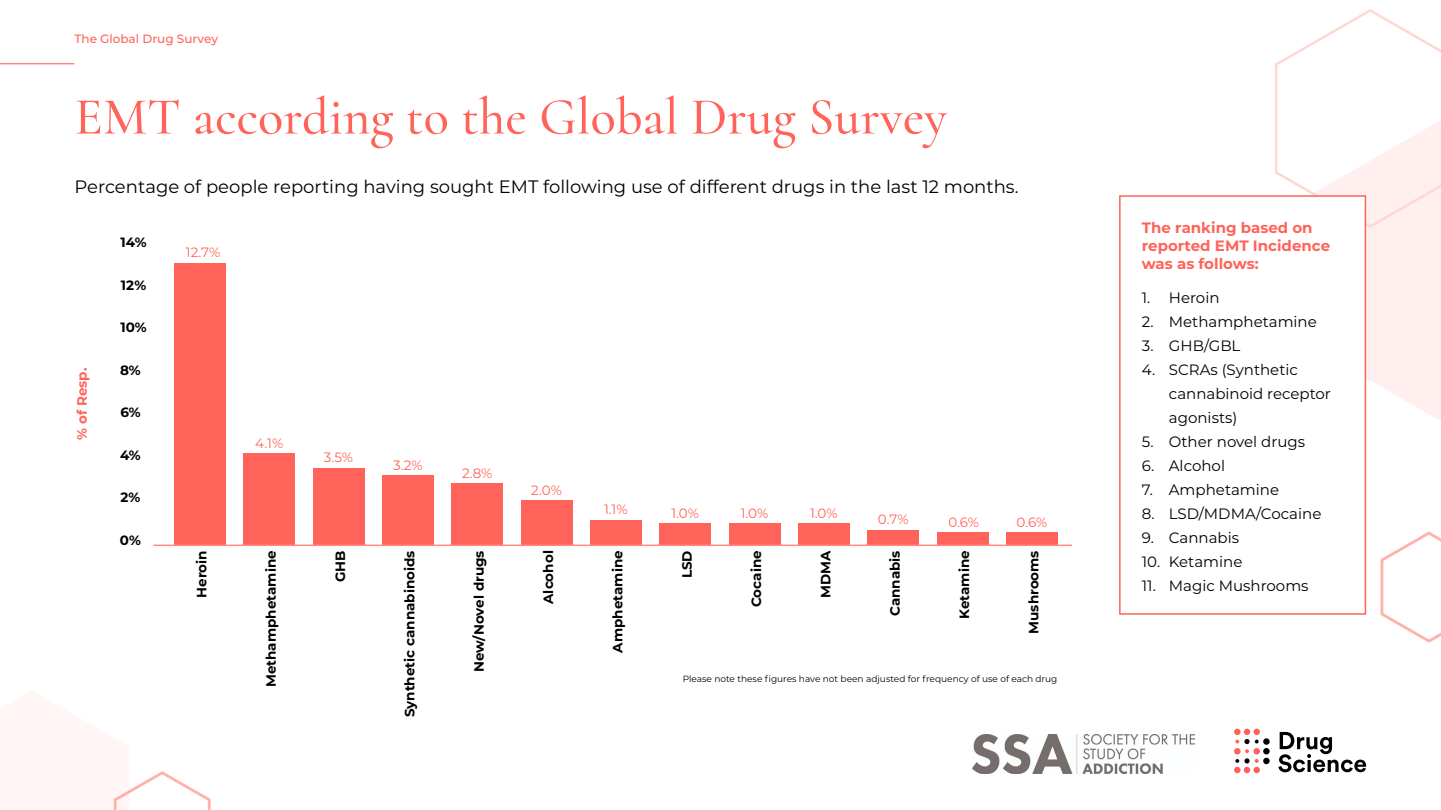
<style>
.page{position:relative;width:1441px;height:810px;background:#fff}
.page>*{position:absolute;margin:0;border:0;box-sizing:border-box;transform-origin:0 0}
.t1{font:500 52.5px "Cormorant";color:#ff6359}
.t2{font:18px "Montserrat";color:#000}
.t3{font:15px/24px "Montserrat";color:#000}
.t4{font:700 15px/18px "Montserrat";color:#ff6359}
.t5{font:700 13.5px "Montserrat";color:#000}
.t6{font:13.5px "Montserrat";color:#ff6359}
.t7{font:700 13.5px "Montserrat";color:#ff6359}
.t8{font:500 12px "Montserrat";color:#ff6359}
.t9{font:9px "Montserrat";color:#000}
</style>
<div class="page">
<svg style="left:1380px;top:531px;width:60px;height:112px"></svg>
<svg style="left:1275px;top:9px;width:165px;height:411px"></svg>
<svg style="left:1278px;top:732px;width:87px;height:40px"></svg>
<svg style="left:1262px;top:748px;width:7px;height:6px"></svg>
<svg style="left:1262px;top:758px;width:7px;height:6px"></svg>
<svg style="left:1262px;top:738px;width:7px;height:7px"></svg>
<svg style="left:1235px;top:729px;width:24px;height:44px"></svg>
<svg style="left:113px;top:771px;width:98px;height:39px"></svg>
<img style="left:972px;top:734px;width:222px;height:40px">
<div style="left:174px;top:263px;width:51px;height:282px;background:#ff6359"></div>
<div style="left:244px;top:454px;width:51px;height:91px;background:#ff6359"></div>
<div style="left:313px;top:468px;width:51px;height:77px;background:#ff6359"></div>
<div style="left:382px;top:475px;width:51px;height:70px;background:#ff6359"></div>
<div style="left:451px;top:483px;width:52px;height:62px;background:#ff6359"></div>
<div style="left:521px;top:500px;width:51px;height:45px;background:#ff6359"></div>
<div style="left:590px;top:520px;width:51px;height:25px;background:#ff6359"></div>
<div style="left:659px;top:523px;width:51px;height:22px;background:#ff6359"></div>
<div style="left:729px;top:523px;width:51px;height:22px;background:#ff6359"></div>
<div style="left:798px;top:523px;width:51px;height:22px;background:#ff6359"></div>
<div style="left:867px;top:530px;width:51px;height:15px;background:#ff6359"></div>
<div style="left:936px;top:532px;width:52px;height:13px;background:#ff6359"></div>
<div style="left:1006px;top:532px;width:51px;height:13px;background:#ff6359"></div>
<hr style="left:153px;top:545px;width:918px;height:1px;background:#ff8a83">
<div style="left:1119px;top:196px;width:246px;height:418px;background:#fff"></div>
<div style="left:1118px;top:195px;width:247px;height:420px;border:2px solid #ff6359"></div>
<hr style="left:0;top:63px;width:74px;height:1px;background:#ff6359">
<p class="t8" style="left:74px;top:30px;width:145px">The Global Drug Survey</p>
<h1 class="t1" style="left:74px;top:85px;width:874px">EMT according to the Global Drug Survey</h1>
<p class="t2" style="left:74px;top:175px;width:945px">Percentage of people reporting having sought EMT following use of different drugs in the last 12 months.</p>
<p class="t7" style="left:72px;top:440px;width:73px;rotate:-90deg">% of Resp.</p>
<p class="t5" style="left:121px;top:233px;width:28px">14%</p>
<p class="t5" style="left:121px;top:275px;width:27px">12%</p>
<p class="t5" style="left:120px;top:318px;width:28px">10%</p>
<p class="t5" style="left:120px;top:360px;width:22px">8%</p>
<p class="t5" style="left:120px;top:403px;width:22px">6%</p>
<p class="t5" style="left:120px;top:445px;width:22px">4%</p>
<p class="t5" style="left:120px;top:487px;width:21px">2%</p>
<p class="t5" style="left:120px;top:530px;width:23px">0%</p>
<p class="t6" style="left:186px;top:243px;width:36px">12.7%</p>
<p class="t6" style="left:255px;top:434px;width:29px">4.1%</p>
<p class="t6" style="left:324px;top:448px;width:31px">3.5%</p>
<p class="t6" style="left:393px;top:456px;width:31px">3.2%</p>
<p class="t6" style="left:462px;top:464px;width:32px">2.8%</p>
<p class="t6" style="left:531px;top:481px;width:32px">2.0%</p>
<p class="t6" style="left:604px;top:500px;width:25px">1.1%</p>
<p class="t6" style="left:671px;top:504px;width:29px">1.0%</p>
<p class="t6" style="left:740px;top:504px;width:29px">1.0%</p>
<p class="t6" style="left:810px;top:504px;width:29px">1.0%</p>
<p class="t6" style="left:877px;top:509px;width:32px">0.7%</p>
<p class="t6" style="left:948px;top:513px;width:32px">0.6%</p>
<p class="t6" style="left:1016px;top:513px;width:32px">0.6%</p>
<p class="t5" style="left:261px;top:687px;width:138px;rotate:-90deg">Methamphetamine</p>
<p class="t5" style="left:469px;top:672px;width:123px;rotate:-90deg">New/Novel drugs</p>
<p class="t5" style="left:538px;top:604px;width:55px;rotate:-90deg">Alcohol</p>
<p class="t5" style="left:608px;top:653px;width:104px;rotate:-90deg">Amphetamine</p>
<p class="t5" style="left:677px;top:578px;width:29px;rotate:-90deg">LSD</p>
<p class="t5" style="left:746px;top:607px;width:58px;rotate:-90deg">Cocaine</p>
<p class="t5" style="left:815px;top:598px;width:49px;rotate:-90deg">MDMA</p>
<p class="t5" style="left:885px;top:616px;width:67px;rotate:-90deg">Cannabis</p>
<p class="t5" style="left:954px;top:619px;width:70px;rotate:-90deg">Ketamine</p>
<p class="t5" style="left:1023px;top:634px;width:85px;rotate:-90deg">Mushrooms</p>
<p class="t5" style="left:400px;top:717px;width:168px;rotate:-90deg">Synthetic cannabinoids</p>
<p class="t5" style="left:192px;top:598px;width:49px;rotate:-90deg">Heroin</p>
<p class="t5" style="left:330px;top:582px;width:33px;rotate:-90deg">GHB</p>
<p class="t9" style="left:682px;top:673px;width:376px">Please note these figures have not been adjusted for frequency of use of each drug</p>
<p class="t4" style="left:1141px;top:217px;width:190px">The ranking based on reported EMT Incidence was as follows:</p>
<p class="t3" style="left:1141px;top:285px;width:79px">1. Heroin</p>
<p class="t3" style="left:1141px;top:309px;width:176px">2. Methamphetamine</p>
<p class="t3" style="left:1141px;top:333px;width:100px">3. GHB/GBL</p>
<p class="t3" style="left:1168px;top:357px;width:164px;text-indent:-27px">4. SCRAs (Synthetic cannabinoid receptor agonists)</p>
<p class="t3" style="left:1141px;top:429px;width:165px">5. Other novel drugs</p>
<p class="t3" style="left:1141px;top:453px;width:85px">6. Alcohol</p>
<p class="t3" style="left:1141px;top:477px;width:139px">7. Amphetamine</p>
<p class="t3" style="left:1141px;top:501px;width:181px">8. LSD/MDMA/Cocaine</p>
<p class="t3" style="left:1141px;top:525px;width:99px">9. Cannabis</p>
<p class="t3" style="left:1141px;top:549px;width:102px">10. Ketamine</p>
<p class="t3" style="left:1141px;top:573px;width:168px">11. Magic Mushrooms</p>
</div>
